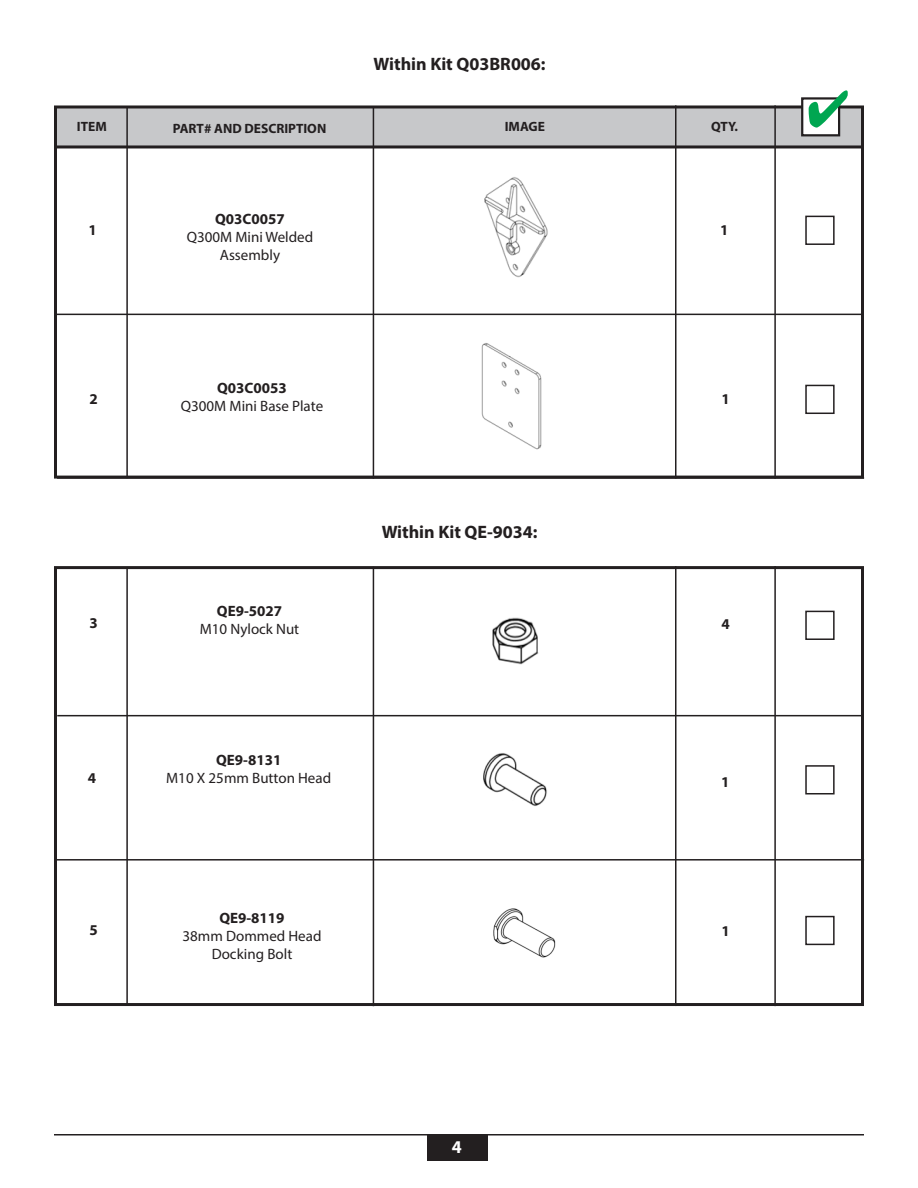
<style>
.page{position:relative;width:918px;height:1188px;background:#fff}
.page>*{position:absolute;margin:0;border:0;box-sizing:border-box;transform-origin:0 0}
.t1{font:700 18px "Myriad Pro";color:#231f20}
.t2{font:700 18px "Myriad Pro";color:#fff}
.t3{font:15px/18px "Myriad Pro";color:#231f20;text-align:center}
.t4{font:700 15px "Myriad Pro";color:#231f20}
.t5{font:700 13.5px "Myriad Pro";color:#231f20}
</style>
<div class="page">
<div style="left:428px;top:1135px;width:60px;height:25px;background:#231f20"></div>
<hr style="left:54px;top:1134px;width:810px;height:2px;background:#231f20">
<div style="left:57px;top:107px;width:805px;height:38px;background:#c7c8ca"></div>
<div style="left:54px;top:105px;width:810px;height:374px;border:3px solid #231f20"></div>
<hr style="left:57px;top:145px;width:805px;height:3px;background:#231f20">
<hr style="left:57px;top:314px;width:805px;height:1px;background:#231f20">
<hr style="left:57px;top:477px;width:807px;height:2px;background:#231f20">
<div style="left:802px;top:98px;width:37px;height:37px;background:#fff"></div>
<div style="left:801px;top:97px;width:39px;height:39px;border:2px solid #231f20"></div>
<svg style="left:809px;top:90px;width:39px;height:38px"></svg>
<hr style="left:373px;top:106px;width:1px;height:373px;background:#231f20">
<hr style="left:675px;top:105px;width:1px;height:374px;background:#231f20">
<hr style="left:774px;top:105px;width:2px;height:374px;background:#231f20">
<hr style="left:126px;top:107px;width:2px;height:371px;background:#231f20">
<img style="left:484px;top:177px;width:64px;height:101px">
<img style="left:481px;top:343px;width:61px;height:107px">
<div style="left:54px;top:566px;width:810px;height:440px;border:3px solid #231f20"></div>
<hr style="left:57px;top:715px;width:805px;height:1px;background:#231f20">
<hr style="left:57px;top:859px;width:807px;height:2px;background:#231f20">
<hr style="left:373px;top:567px;width:1px;height:439px;background:#231f20">
<hr style="left:675px;top:566px;width:1px;height:440px;background:#231f20">
<hr style="left:774px;top:566px;width:2px;height:440px;background:#231f20">
<hr style="left:126px;top:568px;width:2px;height:438px;background:#231f20">
<img style="left:492px;top:617px;width:47px;height:48px">
<img style="left:483px;top:753px;width:64px;height:53px">
<img style="left:493px;top:908px;width:63px;height:50px">
<div style="left:805px;top:216px;width:30px;height:29px;border:2px solid #231f20"></div>
<div style="left:805px;top:385px;width:30px;height:29px;border:2px solid #231f20"></div>
<div style="left:805px;top:611px;width:30px;height:29px;border:2px solid #231f20"></div>
<div style="left:805px;top:765px;width:30px;height:29px;border:2px solid #231f20"></div>
<div style="left:805px;top:916px;width:30px;height:29px;border:2px solid #231f20"></div>
<p class="t1" style="left:374px;top:52px;width:174px">Within Kit Q03BR006:</p>
<p class="t5" style="left:77px;top:117px;width:31px">ITEM</p>
<p class="t5" style="left:173px;top:119px;width:155px">PART# AND DESCRIPTION</p>
<p class="t5" style="left:505px;top:118px;width:42px">IMAGE</p>
<p class="t5" style="left:711px;top:117px;width:28px">QTY.</p>
<p class="t4" style="left:88px;top:220px;width:10px">1</p>
<p class="t4" style="left:215px;top:209px;width:71px">Q03C0057</p>
<p class="t3" style="left:187px;top:228px;width:128px">Q300M Mini Welded</p>
<p class="t3" style="left:220px;top:246px;width:62px">Assembly</p>
<p class="t4" style="left:720px;top:221px;width:10px">1</p>
<p class="t4" style="left:89px;top:389px;width:10px">2</p>
<p class="t4" style="left:217px;top:378px;width:71px">Q03C0053</p>
<p class="t3" style="left:181px;top:397px;width:144px">Q300M Mini Base Plate</p>
<p class="t4" style="left:722px;top:390px;width:10px">1</p>
<p class="t1" style="left:382px;top:520px;width:157px">Within Kit QE-9034:</p>
<p class="t4" style="left:89px;top:613px;width:10px">3</p>
<p class="t4" style="left:217px;top:601px;width:67px">QE9-5027</p>
<p class="t3" style="left:200px;top:620px;width:101px">M10 Nylock Nut</p>
<p class="t4" style="left:722px;top:614px;width:10px">4</p>
<p class="t4" style="left:88px;top:768px;width:10px">4</p>
<p class="t4" style="left:216px;top:750px;width:67px">QE9-8131</p>
<p class="t3" style="left:166px;top:769px;width:166px">M10 X 25mm Button Head</p>
<p class="t4" style="left:721px;top:773px;width:10px">1</p>
<p class="t4" style="left:89px;top:920px;width:10px">5</p>
<p class="t4" style="left:219px;top:908px;width:67px">QE9-8119</p>
<p class="t3" style="left:182px;top:927px;width:141px">38mm Dommed Head<br>Docking Bolt</p>
<p class="t4" style="left:722px;top:921px;width:10px">1</p>
<p class="t2" style="left:452px;top:1135px;width:11px">4</p>
</div>
